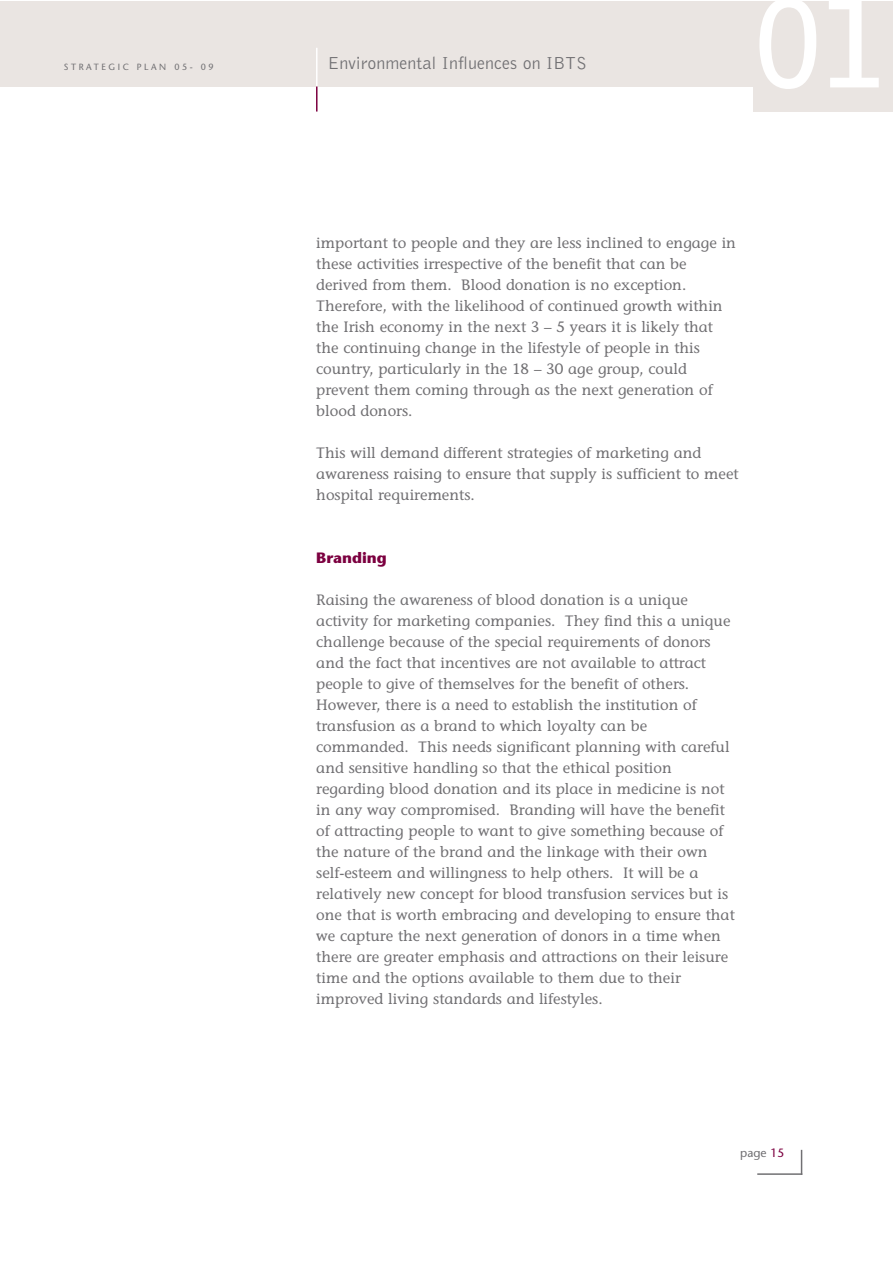
<style>
.page{position:relative;width:893px;height:1263px;background:#fff}
.page>*{position:absolute;margin:0;border:0;box-sizing:border-box;transform-origin:0 0}
.t1{font:700 120px "Bell Gothic";color:#fff}
.t2{font:300 18px "Bell Gothic";color:#717073}
.t3{font:15px/21px "Stone Informal";color:#717073}
.t4{font:700 15px "Stone Sans";color:#7c0040}
.t5{font:12px "Stone Sans";color:#717073}
.t6{font:9px "Stone Sans";letter-spacing:.285em;color:#717073}
.s1{color:#7c0040}
</style>
<div class="page">
<div style="left:0;top:2px;width:892px;height:85px;background:#eae5e2"></div>
<div style="left:753px;top:2px;width:139px;height:110px;background:#eae5e2"></div>
<hr style="left:316px;top:48px;width:1px;height:39px;background:#fff">
<svg style="left:316px;top:87px;width:1px;height:25px"></svg>
<hr style="left:757px;top:1173px;width:45px;height:2px;background:#717073">
<hr style="left:800px;top:1150px;width:2px;height:25px;background:#717073">
<p class="t6" style="left:64px;top:64px;width:151px">STRATEGIC PLAN 05- 09</p>
<p class="t2" style="left:327px;top:56px;width:261px">Environmental Influences on IBTS</p>
<h1 class="t1" style="left:754px;top:-2px;width:135px">01</h1>
<p class="t3" style="left:316px;top:234px;width:421px">important to people and they are less inclined to engage in these activities irrespective of the benefit that can be derived from them. Blood donation is no exception.<br>Therefore, with the likelihood of continued growth within the Irish economy in the next 3 – 5 years it is likely that the continuing change in the lifestyle of people in this country, particularly in the 18 – 30 age group, could prevent them coming through as the next generation of blood donors.</p>
<p class="t3" style="left:316px;top:444px;width:424px">This will demand different strategies of marketing and awareness raising to ensure that supply is sufficient to meet hospital requirements.</p>
<p class="t4" style="left:316px;top:552px;width:72px">Branding</p>
<p class="t3" style="left:316px;top:591px;width:420px">Raising the awareness of blood donation is a unique activity for marketing companies. They find this a unique challenge because of the special requirements of donors and the fact that incentives are not available to attract people to give of themselves for the benefit of others.<br>However, there is a need to establish the institution of transfusion as a brand to which loyalty can be commanded. This needs significant planning with careful and sensitive handling so that the ethical position regarding blood donation and its place in medicine is not in any way compromised. Branding will have the benefit of attracting people to want to give something because of the nature of the brand and the linkage with their own self-esteem and willingness to help others. It will be a relatively new concept for blood transfusion services but is one that is worth embracing and developing to ensure that we capture the next generation of donors in a time when there are greater emphasis and attractions on their leisure time and the options available to them due to their improved living standards and lifestyles.</p>
<p class="t5" style="left:740px;top:1148px;width:45px">page <span class="s1">15</span></p>
</div>
